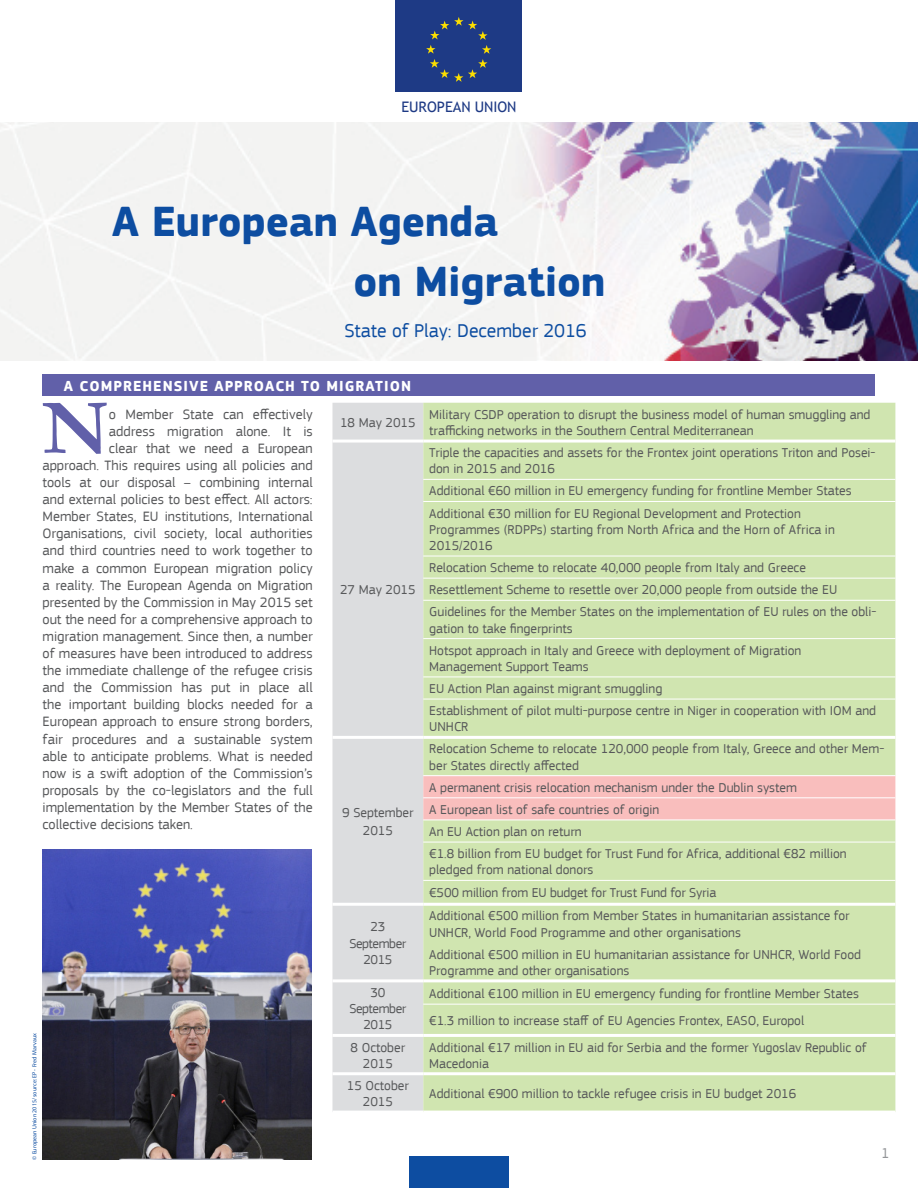
<style>
.page{position:relative;width:918px;height:1188px;background:#fff}
.page>*{position:absolute;margin:0;border:0;box-sizing:border-box;transform-origin:0 0}
.t1{font:700 78.75px "Garamond";color:#6160a9}
.t2{font:700 43.5px "EC Square Sans Pro";color:#0d4da1}
.t3{font:19.5px "EC Square Sans Pro";color:#0d4da1}
.t4{font:700 15px "EC Square Sans Pro";letter-spacing:.07em;color:#fff}
.t5{font:15px "EC Square Sans Pro";color:#939598}
.t6{font:14.55px "Trebuchet MS";color:#1e3a85}
.t7{font:14.25px "EC Square Sans Pro";color:#57585a}
.t8{font:13.5px/16.2px "EC Square Sans Pro";color:#57585a}
.t9{font:13.5px/16.2px "EC Square Sans Pro";letter-spacing:-.03em;color:#57585a;text-align:center}
.t10{font:6px "Myriad Pro";color:#0d4da1}
</style>
<div class="page">
<img style="left:0;top:123px;width:918px;height:237px">
<img style="left:43px;top:849px;width:269px;height:310px">
<div style="left:43px;top:375px;width:832px;height:21px;background:#6160a9"></div>
<div style="left:333px;top:403px;width:90px;height:708px;background:#dcdddf"></div>
<div style="left:423px;top:403px;width:472px;height:708px;background:#d0e5b0"></div>
<svg style="left:423px;top:776px;width:472px;height:44px;background:#f9bfbe"></svg>
<hr style="left:423px;top:1004px;width:472px;height:1px;background:#fff">
<hr style="left:333px;top:903px;width:90px;height:3px;background:#fff">
<hr style="left:333px;top:736px;width:90px;height:3px;background:#fff">
<hr style="left:423px;top:736px;width:472px;height:3px;background:#fff">
<hr style="left:333px;top:979px;width:90px;height:3px;background:#fff">
<hr style="left:333px;top:1034px;width:90px;height:3px;background:#fff">
<hr style="left:423px;top:1034px;width:472px;height:3px;background:#fff">
<hr style="left:333px;top:440px;width:90px;height:3px;background:#fff">
<hr style="left:423px;top:440px;width:472px;height:3px;background:#fff">
<hr style="left:423px;top:979px;width:472px;height:3px;background:#fff">
<hr style="left:333px;top:1072px;width:90px;height:3px;background:#fff">
<hr style="left:423px;top:1072px;width:472px;height:3px;background:#fff">
<hr style="left:423px;top:479px;width:472px;height:1px;background:#fff">
<hr style="left:423px;top:501px;width:472px;height:1px;background:#fff">
<hr style="left:423px;top:578px;width:472px;height:1px;background:#fff">
<hr style="left:423px;top:600px;width:472px;height:1px;background:#fff">
<hr style="left:423px;top:638px;width:472px;height:1px;background:#fff">
<hr style="left:423px;top:556px;width:472px;height:1px;background:#fff">
<hr style="left:423px;top:677px;width:472px;height:1px;background:#fff">
<hr style="left:423px;top:699px;width:472px;height:1px;background:#fff">
<hr style="left:423px;top:842px;width:472px;height:1px;background:#fff">
<hr style="left:423px;top:880px;width:472px;height:1px;background:#fff">
<hr style="left:423px;top:775px;width:472px;height:1px;background:#fff">
<hr style="left:423px;top:797px;width:472px;height:1px;background:#fff">
<hr style="left:423px;top:820px;width:472px;height:1px;background:#fff">
<hr style="left:423px;top:903px;width:472px;height:3px;background:#fff">
<div style="left:396px;top:0;width:126px;height:92px;background:#1e3a85"></div>
<svg style="left:426px;top:17px;width:65px;height:65px"></svg>
<div style="left:409px;top:1157px;width:100px;height:31px;background:#0d4da1"></div>
<p class="t6" style="left:401px;top:99px;width:117px">EUROPEAN UNION</p>
<p class="t2" style="left:112px;top:196px;width:388px">A European Agenda</p>
<p class="t2" style="left:354px;top:256px;width:253px">on Migration</p>
<p class="t3" style="left:344px;top:319px;width:244px">State of Play: December 2016</p>
<p class="t4" style="left:64px;top:377px;width:349px">A COMPREHENSIVE APPROACH TO MIGRATION</p>
<p class="t1" style="left:43px;top:381px;width:68px">N</p>
<p class="t7" style="left:109px;top:406px;width:205px">o Member State can effectively</p>
<p class="t8" style="left:340px;top:414px;width:77px">18 May 2015</p>
<p class="t8" style="left:429px;top:406px;width:443px">Military CSDP operation to disrupt the business model of human smuggling and trafficking networks in the Southern Central Mediterranean</p>
<p class="t7" style="left:109px;top:423px;width:205px">address migration alone. It is</p>
<p class="t7" style="left:109px;top:440px;width:205px">clear that we need a European</p>
<p class="t7" style="left:43px;top:457px;width:272px">approach. This requires using all policies and</p>
<p class="t7" style="left:43px;top:474px;width:272px">tools at our disposal – combining internal</p>
<p class="t7" style="left:43px;top:491px;width:272px">and external policies to best effect. All actors:</p>
<p class="t7" style="left:43px;top:508px;width:272px">Member States, EU institutions, International</p>
<p class="t7" style="left:43px;top:525px;width:272px">Organisations, civil society, local authorities</p>
<p class="t7" style="left:43px;top:542px;width:272px">and third countries need to work together to</p>
<p class="t7" style="left:43px;top:560px;width:272px">make a common European migration policy</p>
<p class="t7" style="left:43px;top:577px;width:272px">a reality. The European Agenda on Migration</p>
<p class="t7" style="left:43px;top:594px;width:272px">presented by the Commission in May 2015 set</p>
<p class="t7" style="left:43px;top:611px;width:272px">out the need for a comprehensive approach to</p>
<p class="t7" style="left:43px;top:628px;width:272px">migration management. Since then, a number</p>
<p class="t7" style="left:43px;top:645px;width:272px">of measures have been introduced to address</p>
<p class="t7" style="left:43px;top:662px;width:272px">the immediate challenge of the refugee crisis</p>
<p class="t7" style="left:43px;top:679px;width:272px">and the Commission has put in place all</p>
<p class="t7" style="left:43px;top:696px;width:272px">the important building blocks needed for a</p>
<p class="t7" style="left:43px;top:713px;width:272px">European approach to ensure strong borders,</p>
<p class="t7" style="left:43px;top:731px;width:272px">fair procedures and a sustainable system</p>
<p class="t7" style="left:43px;top:748px;width:272px">able to anticipate problems. What is needed</p>
<p class="t7" style="left:43px;top:765px;width:272px">now is a swift adoption of the Commission’s</p>
<p class="t7" style="left:43px;top:782px;width:272px">proposals by the co-legislators and the full</p>
<p class="t7" style="left:43px;top:799px;width:272px">implementation by the Member States of the</p>
<p class="t7" style="left:43px;top:816px;width:152px">collective decisions taken.</p>
<p class="t8" style="left:429px;top:445px;width:448px">Triple the capacities and assets for the Frontex joint operations Triton and Posei&shy;don in 2015 and 2016</p>
<p class="t8" style="left:429px;top:483px;width:424px">Additional €60 million in EU emergency funding for frontline Member States</p>
<p class="t8" style="left:429px;top:505px;width:407px">Additional €30 million for EU Regional Development and Protection<br>Programmes (RDPPs) starting from North Africa and the Horn of Africa in<br>2015/2016</p>
<p class="t8" style="left:429px;top:560px;width:378px">Relocation Scheme to relocate 40,000 people from Italy and Greece</p>
<p class="t8" style="left:429px;top:582px;width:409px">Resettlement Scheme to resettle over 20,000 people from outside the EU</p>
<p class="t8" style="left:429px;top:604px;width:449px">Guidelines for the Member States on the implementation of EU rules on the obli&shy;gation to take fingerprints</p>
<p class="t8" style="left:429px;top:642px;width:374px">Hotspot approach in Italy and Greece with deployment of Migration<br>Management Support Teams</p>
<p class="t8" style="left:429px;top:681px;width:234px">EU Action Plan against migrant smuggling</p>
<p class="t8" style="left:429px;top:703px;width:448px">Establishment of pilot multi-purpose centre in Niger in cooperation with IOM and<br>UNHCR</p>
<p class="t8" style="left:340px;top:582px;width:77px">27 May 2015</p>
<p class="t8" style="left:429px;top:741px;width:457px">Relocation Scheme to relocate 120,000 people from Italy, Greece and other Mem&shy;ber States directly affected</p>
<p class="t8" style="left:429px;top:779px;width:369px">A permanent crisis relocation mechanism under the Dublin system</p>
<p class="t8" style="left:429px;top:801px;width:232px">A European list of safe countries of origin</p>
<p class="t8" style="left:429px;top:824px;width:154px">An EU Action plan on return</p>
<p class="t8" style="left:429px;top:846px;width:419px">€1.8 billion from EU budget for Trust Fund for Africa, additional €82 million pledged from national donors</p>
<p class="t8" style="left:429px;top:885px;width:289px">€500 million from EU budget for Trust Fund for Syria</p>
<p class="t8" style="left:342px;top:804px;width:73px;line-height:18px;text-align:center">9 September<br>2015</p>
<p class="t10" style="left:31px;top:1160px;width:128px;rotate:-90deg">© European Union 2015/ source: EP - Fred Marvaux</p>
<p class="t8" style="left:371px;top:919px;width:16px">23</p>
<p class="t9" style="left:349px;top:935px;width:58px">September<br>2015</p>
<p class="t8" style="left:371px;top:985px;width:16px">30</p>
<p class="t9" style="left:349px;top:1001px;width:58px">September<br>2015</p>
<p class="t8" style="left:429px;top:908px;width:422px">Additional €500 million from Member States in humanitarian assistance for<br>UNHCR, World Food Programme and other organisations</p>
<p class="t8" style="left:429px;top:946px;width:433px">Additional €500 million in EU humanitarian assistance for UNHCR, World Food<br>Programme and other organisations</p>
<p class="t8" style="left:429px;top:985px;width:431px">Additional €100 million in EU emergency funding for frontline Member States</p>
<p class="t8" style="left:429px;top:1012px;width:376px">€1.3 million to increase staff of EU Agencies Frontex, EASO, Europol</p>
<p class="t8" style="left:351px;top:1039px;width:56px;text-align:center">8 October<br>2015</p>
<p class="t8" style="left:429px;top:1039px;width:439px">Additional €17 million in EU aid for Serbia and the former Yugoslav Republic of<br>Macedonia</p>
<p class="t8" style="left:347px;top:1077px;width:64px;text-align:center">15 October<br>2015</p>
<p class="t8" style="left:429px;top:1086px;width:369px">Additional €900 million to tackle refugee crisis in EU budget 2016</p>
<p class="t5" style="left:881px;top:1144px;width:10px">1</p>
</div>
